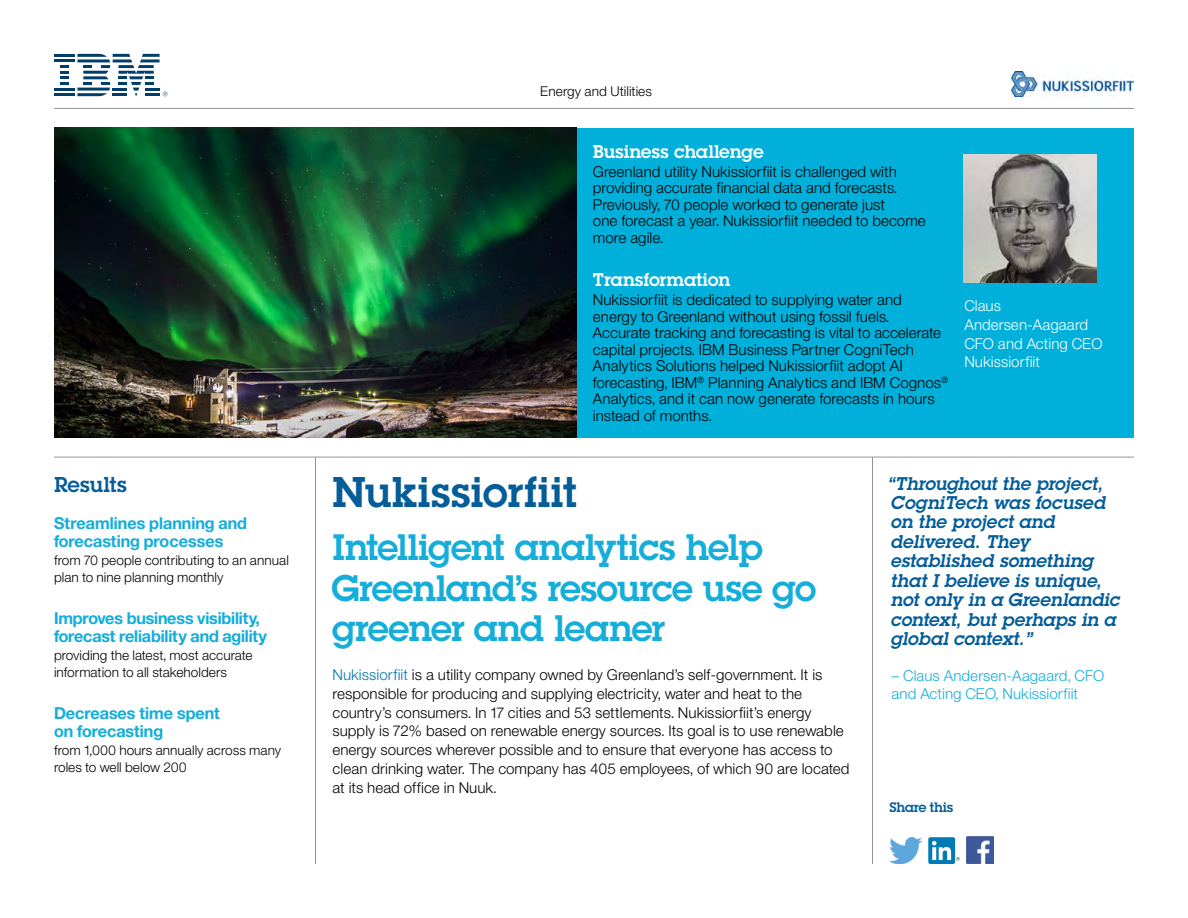
<style>
.page{position:relative;width:1188px;height:918px;background:#fff}
.page>*{position:absolute;margin:0;border:0;box-sizing:border-box;transform-origin:0 0}
.t1{font:42px "Lubalin Demifor IBM";color:#045d99}
.t2{font:36px/40.5px "Lubalin Demifor IBM";letter-spacing:-.02em;color:#15adda}
.t3{font:21px "Lubalin Demifor IBM";color:#045d99}
.t4{font:18px/19.5px "Lubalin Demi Italicfor IBM";color:#045d99}
.t5{font:18px "Lubalin Demifor IBM";color:#fff}
.t6{font:16.5px/18px "Helv Neue Boldfor IBM";letter-spacing:-.005em;color:#15adda}
.t7{font:15px/16.5px "Helv Neue Lightfor IBM";color:#000}
.t8{font:15px/18px "Helv Neue Lightfor IBM";color:#15adda}
.t9{font:15px/18.8px "Helv Neue Lightfor IBM";color:#fff}
.t10{font:13.5px/17.2px "Helv Neue Lightfor IBM";color:#000}
.t11{font:13.5px "Lubalin Demifor IBM";letter-spacing:-.015em;color:#045d99}
.s1{color:#0075b2}
</style>
<div class="page">
<hr style="left:315px;top:457px;width:1px;height:407px;background:#949598">
<hr style="left:872px;top:457px;width:1px;height:407px;background:#949598">
<hr style="left:54px;top:108px;width:1080px;height:1px;background:#949598">
<hr style="left:54px;top:457px;width:1080px;height:1px;background:#949598">
<div style="left:577px;top:128px;width:557px;height:310px;background:#00b0da"></div>
<img style="left:54px;top:128px;width:523px;height:310px">
<img style="left:890px;top:838px;width:32px;height:26px">
<div style="left:928px;top:837px;width:27px;height:27px;background:#007bb6;border-radius:2px"></div>
<svg style="left:932px;top:841px;width:28px;height:20px"></svg>
<img style="left:966px;top:837px;width:27px;height:27px">
<hr style="left:54px;top:54px;width:21px;height:3px;background:#003d69">
<hr style="left:54px;top:59px;width:21px;height:3px;background:#003d69">
<hr style="left:54px;top:88px;width:21px;height:3px;background:#003d69">
<svg style="left:60px;top:65px;width:9px;height:20px"></svg>
<hr style="left:54px;top:93px;width:21px;height:3px;background:#003d69">
<svg style="left:77px;top:54px;width:90px;height:42px"></svg>
<img style="left:1011px;top:71px;width:123px;height:26px">
<img style="left:964px;top:154px;width:133px;height:129px">
<h3 class="t3" style="left:54px;top:470px;width:74px">Results</h3>
<p class="t6" style="left:54px;top:514px;width:195px">Streamlines planning and forecasting processes</p>
<p class="t10" style="left:54px;top:551px;width:236px">from 70 people contributing to an annual plan to nine planning monthly</p>
<p class="t6" style="left:54px;top:609px;width:215px">Improves business visibility, forecast reliability and agility</p>
<p class="t10" style="left:54px;top:646px;width:200px">providing the latest, most accurate information to all stakeholders</p>
<p class="t6" style="left:54px;top:703px;width:168px">Decreases time spent on forecasting</p>
<p class="t10" style="left:54px;top:741px;width:229px">from 1,000 hours annually across many roles to well below 200</p>
<p class="t10" style="left:540px;top:83px;width:113px">Energy and Utilities</p>
<p class="t5" style="left:593px;top:139px;width:172px">Business challenge</p>
<p class="t7" style="left:593px;top:163px;width:334px">Greenland utility Nukissiorfiit is challenged with providing accurate financial data and forecasts.<br>Previously, 70 people worked to generate just<br>one forecast a year. Nukissiorfiit needed to become more agile.</p>
<p class="t5" style="left:593px;top:268px;width:139px">Transformation</p>
<p class="t7" style="left:593px;top:291px;width:357px">Nukissiorfiit is dedicated to supplying water and energy to Greenland without using fossil fuels.<br>Accurate tracking and forecasting is vital to accelerate capital projects. IBM Business Partner CogniTech Analytics Solutions helped Nukissiorfiit adopt AI forecasting, IBM<sup>®</sup> Planning Analytics and IBM Cognos<sup>® </sup>Analytics, and it can now generate forecasts in hours instead of months.</p>
<p class="t9" style="left:964px;top:296px;width:140px">Claus<br>Andersen-Aagaard<br>CFO and Acting CEO<br>Nukissiorfiit</p>
<h1 class="t1" style="left:333px;top:464px;width:246px">Nukissiorfiit</h1>
<h2 class="t2" style="left:333px;top:526px;width:485px">Intelligent analytics help<br>Greenland’s resource use go greener and leaner</h2>
<p class="t7" style="left:333px;top:665px;width:519px;line-height:18.8px"><span class="s1">Nukissiorfiit</span> is a utility company owned by Greenland’s self-government. It is responsible for producing and supplying electricity, water and heat to the country’s consumers. In 17 cities and 53 settlements. Nukissiorfiit’s energy supply is 72% based on renewable energy sources. Its goal is to use renewable energy sources wherever possible and to ensure that everyone has access to clean drinking water. The company has 405 employees, of which 90 are located at its head office in Nuuk.</p>
<p class="t4" style="left:888px;top:473px;width:234px">“Throughout the project,<br>CogniTech was focused on the project and delivered. They established something that I believe is unique, not only in a Greenlandic context, but perhaps in a global context.”</p>
<p class="t8" style="left:892px;top:666px;width:214px">– Claus Andersen-Aagaard, CFO and Acting CEO, Nukissiorfiit</p>
<p class="t11" style="left:890px;top:798px;width:65px">Share this</p>
</div>
